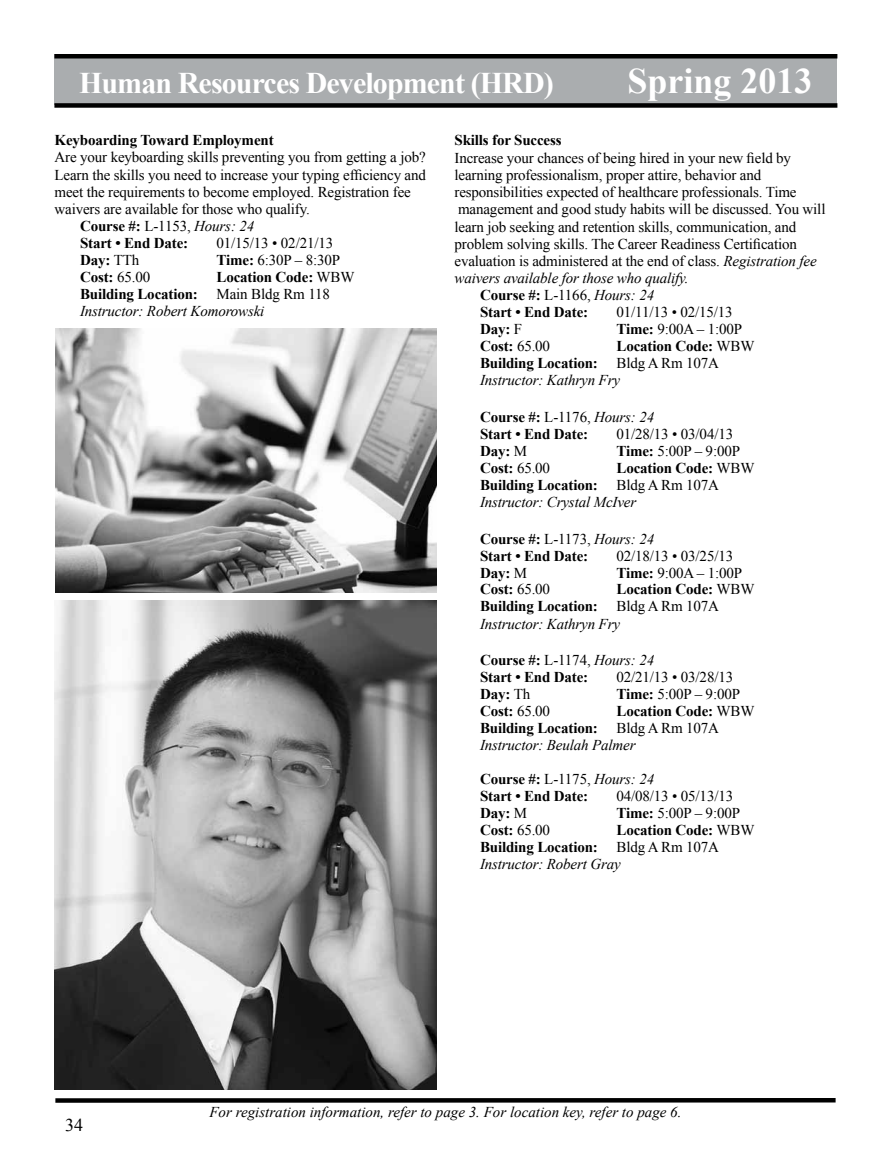
<style>
.page{position:relative;width:891px;height:1161px;background:#fff}
.page>*{position:absolute;margin:0;border:0;box-sizing:border-box;transform-origin:0 0}
.t1{font:700 36px "Times New Roman";color:#fff}
.t2{font:700 30px "Times New Roman";letter-spacing:-.03em;color:#fff}
.t3{font:18px "Times New Roman";color:#000}
.t4{font:700 15px/17px "Times New Roman";letter-spacing:-.01em;color:#000}
.t5{font:15px "Times New Roman";letter-spacing:-.01em;color:#000}
.t6{font:italic 15px "Times New Roman";color:#000}
.s1{font-weight:400}
.s2{font-weight:400;font-style:italic}
.s3{font-weight:700}
.s4{font-style:italic}
</style>
<div class="page">
<div style="left:55px;top:1098px;width:781px;height:5px;background:#000"></div>
<div style="left:54px;top:54px;width:783px;height:50px;background:#aaadaf"></div>
<hr style="left:54px;top:54px;width:783px;height:4px;background:#000">
<div style="left:54px;top:103px;width:783px;height:5px;background:#000"></div>
<img style="left:55px;top:601px;width:381px;height:488px">
<img style="left:55px;top:329px;width:381px;height:263px">
<h2 class="t2" style="left:79px;top:62px;width:476px">Human Resources Development (HRD)</h2>
<h1 class="t1" style="left:628px;top:56px;width:187px">Spring 2013</h1>
<p class="t4" style="left:55px;top:131px;width:221px">Keyboarding Toward Employment</p>
<p class="t5" style="left:55px;top:147px;width:373px">Are your keyboarding skills preventing you from getting a job?</p>
<p class="t5" style="left:55px;top:165px;width:373px">Learn the skills you need to increase your typing efficiency and</p>
<p class="t5" style="left:55px;top:182px;width:358px">meet the requirements to become employed. Registration fee</p>
<p class="t5" style="left:55px;top:199px;width:257px">waivers are available for those who qualify.</p>
<p class="t4" style="left:80px;top:217px;width:176px">Course #: <span class="s1">L-1153,</span> <span class="s2">Hours: 24</span></p>
<p class="t4" style="left:80px;top:234px;width:110px">Start • End Date:</p>
<p class="t5" style="left:217px;top:233px;width:118px">01/15/13 • 02/21/13</p>
<p class="t4" style="left:80px;top:251px;width:61px">Day: <span class="s1">TTh</span></p>
<p class="t5" style="left:217px;top:250px;width:125px"><span class="s3">Time:</span> 6:30P – 8:30P</p>
<p class="t4" style="left:80px;top:268px;width:72px">Cost: <span class="s1">65.00</span></p>
<p class="t4" style="left:80px;top:268px;width:276px;text-indent:136px">Location Code: <span class="s1">WBW<br></span>Building Location: <span class="s1">Main Bldg Rm 118<br></span><span class="s2">Instructor: Robert Komorowski</span></p>
<p class="t4" style="left:455px;top:132px;width:109px">Skills for Success</p>
<p class="t5" style="left:455px;top:148px;width:338px">Increase your chances of being hired in your new field by</p>
<p class="t5" style="left:455px;top:165px;width:308px">learning professionalism, proper attire, behavior and</p>
<p class="t5" style="left:455px;top:182px;width:344px">responsibilities expected of healthcare professionals. Time</p>
<p class="t5" style="left:458px;top:199px;width:369px">management and good study habits will be discussed. You will</p>
<p class="t5" style="left:455px;top:217px;width:343px">learn job seeking and retention skills, communication, and</p>
<p class="t5" style="left:455px;top:234px;width:344px">problem solving skills. The Career Readiness Certification</p>
<p class="t5" style="left:455px;top:251px;width:364px">evaluation is administered at the end of class. <span class="s4">Registration fee</span></p>
<p class="t6" style="left:455px;top:268px;width:236px">waivers available for those who qualify.</p>
<p class="t4" style="left:480px;top:286px;width:176px">Course #: <span class="s1">L-1166,</span> <span class="s2">Hours: 24</span></p>
<p class="t4" style="left:480px;top:303px;width:110px">Start • End Date:</p>
<p class="t5" style="left:617px;top:302px;width:118px">01/11/13 • 02/15/13</p>
<p class="t4" style="left:480px;top:320px;width:44px">Day: <span class="s1">F</span></p>
<p class="t5" style="left:617px;top:319px;width:127px"><span class="s3">Time:</span> 9:00A – 1:00P</p>
<p class="t4" style="left:480px;top:337px;width:72px">Cost: <span class="s1">65.00</span></p>
<p class="t4" style="left:480px;top:337px;width:276px;text-indent:136px">Location Code: <span class="s1">WBW<br></span>Building Location: <span class="s1">Bldg A Rm 107A<br></span><span class="s2">Instructor: Kathryn Fry</span></p>
<p class="t4" style="left:480px;top:408px;width:176px">Course #: <span class="s1">L-1176,</span> <span class="s2">Hours: 24<br></span>Start • End Date:</p>
<p class="t5" style="left:617px;top:424px;width:118px">01/28/13 • 03/04/13</p>
<p class="t4" style="left:480px;top:442px;width:49px">Day: <span class="s1">M</span></p>
<p class="t5" style="left:617px;top:441px;width:125px"><span class="s3">Time:</span> 5:00P – 9:00P</p>
<p class="t4" style="left:480px;top:459px;width:72px">Cost: <span class="s1">65.00</span></p>
<p class="t4" style="left:480px;top:459px;width:276px;text-indent:136px">Location Code: <span class="s1">WBW<br></span>Building Location: <span class="s1">Bldg A Rm 107A<br></span><span class="s2">Instructor: Crystal McIver</span></p>
<p class="t4" style="left:480px;top:530px;width:176px">Course #: <span class="s1">L-1173,</span> <span class="s2">Hours: 24<br></span>Start • End Date:</p>
<p class="t5" style="left:617px;top:545px;width:118px">02/18/13 • 03/25/13</p>
<p class="t4" style="left:480px;top:564px;width:49px">Day: <span class="s1">M</span></p>
<p class="t5" style="left:617px;top:562px;width:127px"><span class="s3">Time:</span> 9:00A – 1:00P</p>
<p class="t4" style="left:480px;top:581px;width:72px">Cost: <span class="s1">65.00</span></p>
<p class="t4" style="left:480px;top:581px;width:276px;text-indent:136px">Location Code: <span class="s1">WBW<br></span>Building Location: <span class="s1">Bldg A Rm 107A<br></span><span class="s2">Instructor: Kathryn Fry</span></p>
<p class="t4" style="left:480px;top:652px;width:176px">Course #: <span class="s1">L-1174,</span> <span class="s2">Hours: 24<br></span>Start • End Date:</p>
<p class="t5" style="left:617px;top:667px;width:118px">02/21/13 • 03/28/13</p>
<p class="t4" style="left:480px;top:685px;width:52px">Day: <span class="s1">Th</span></p>
<p class="t5" style="left:617px;top:684px;width:125px"><span class="s3">Time:</span> 5:00P – 9:00P</p>
<p class="t4" style="left:480px;top:702px;width:72px">Cost: <span class="s1">65.00</span></p>
<p class="t4" style="left:480px;top:702px;width:276px;text-indent:136px">Location Code: <span class="s1">WBW<br></span>Building Location: <span class="s1">Bldg A Rm 107A<br></span><span class="s2">Instructor: Beulah Palmer</span></p>
<p class="t4" style="left:480px;top:770px;width:176px">Course #: <span class="s1">L-1175,</span> <span class="s2">Hours: 24<br></span>Start • End Date:</p>
<p class="t5" style="left:617px;top:786px;width:118px">04/08/13 • 05/13/13</p>
<p class="t4" style="left:480px;top:804px;width:49px">Day: <span class="s1">M</span></p>
<p class="t5" style="left:617px;top:803px;width:125px"><span class="s3">Time:</span> 5:00P – 9:00P</p>
<p class="t4" style="left:480px;top:821px;width:72px">Cost: <span class="s1">65.00</span></p>
<p class="t4" style="left:480px;top:821px;width:276px;text-indent:136px">Location Code: <span class="s1">WBW<br></span>Building Location: <span class="s1">Bldg A Rm 107A<br></span><span class="s2">Instructor: Robert Gray</span></p>
<p class="t3" style="left:65px;top:1113px;width:19px">34</p>
<p class="t6" style="left:209px;top:1102px;width:474px">For registration information, refer to page 3. For location key, refer to page 6.</p>
</div>
